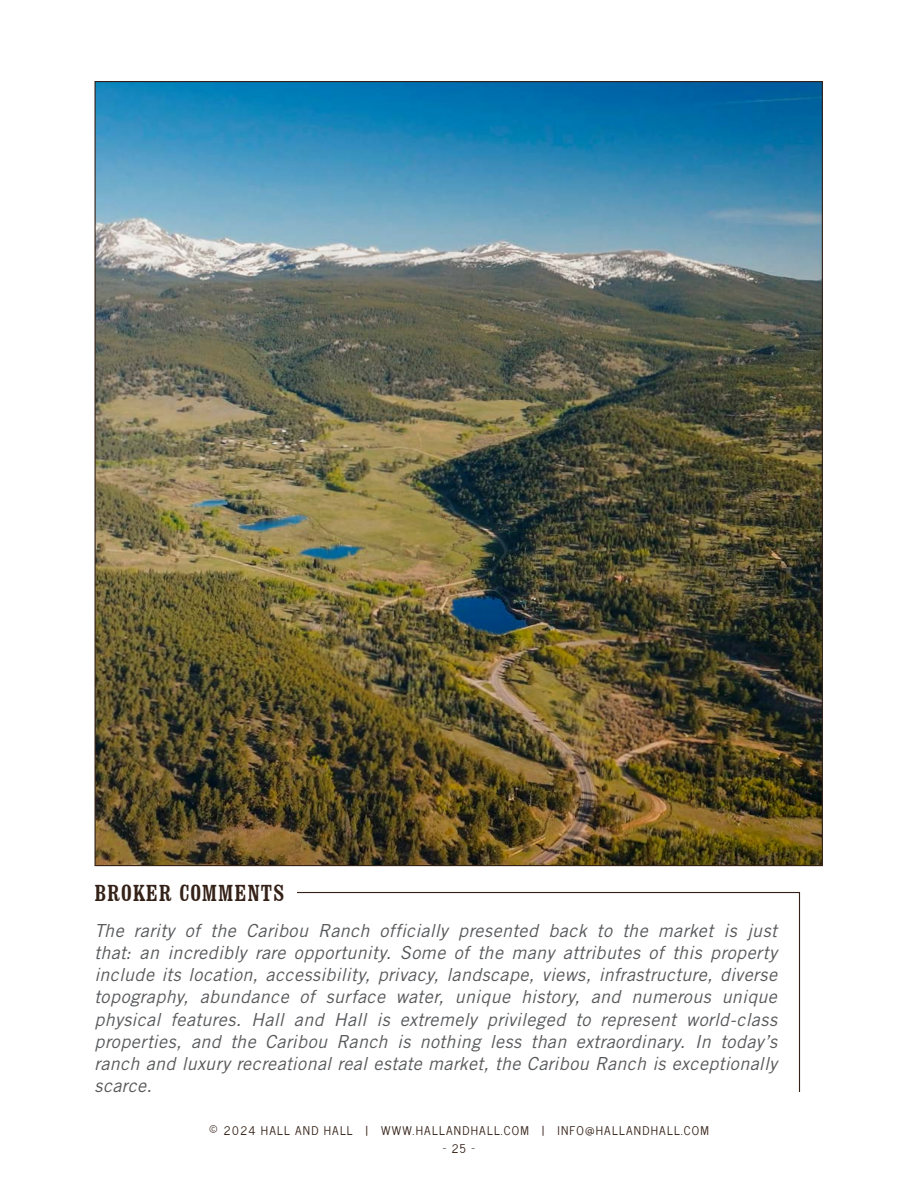
<style>
.page{position:relative;width:918px;height:1188px;background:#fff}
.page>*{position:absolute;margin:0;border:0;box-sizing:border-box;transform-origin:0 0}
.t1{font:condensed 24px "Clarendon BT";letter-spacing:.04em;color:#342117}
.t2{font:italic 18px/22px "Trade Gothic LT Std";letter-spacing:.02em;color:#58595b;text-align:justify}
.t3{font:12px "News Cycle";letter-spacing:.1em;color:#342117}
.s1{font-size:16.5px}
</style>
<div class="page">
<svg style="left:297px;top:891px;width:504px;height:201px"></svg>
<img style="left:96px;top:83px;width:725px;height:781px">
<h1 class="t1" style="left:94px;top:878px;width:191px">BROKER COMMENTS</h1>
<p class="t2" style="left:94px;top:920px;width:684px">The rarity of the Caribou Ranch officially presented back to the market is just that: an incredibly rare opportunity. Some of the many attributes of this property include its location, accessibility, privacy, landscape, views, infrastructure, diverse topography, abundance of surface water, unique history, and numerous unique physical features. Hall and Hall is extremely privileged to represent world-class properties, and the Caribou Ranch is nothing less than extraordinary. In today’s ranch and luxury recreational real estate market, the Caribou Ranch is exceptionally scarce.</p>
<p class="t3" style="left:209px;top:1120px;width:502px"><span class="s1">©</span> 2024 HALL AND HALL | WWW.HALLANDHALL.COM | INFO@HALLANDHALL.COM</p>
<p class="t3" style="left:443px;top:1138px;width:33px">— 25 –</p>
</div>
